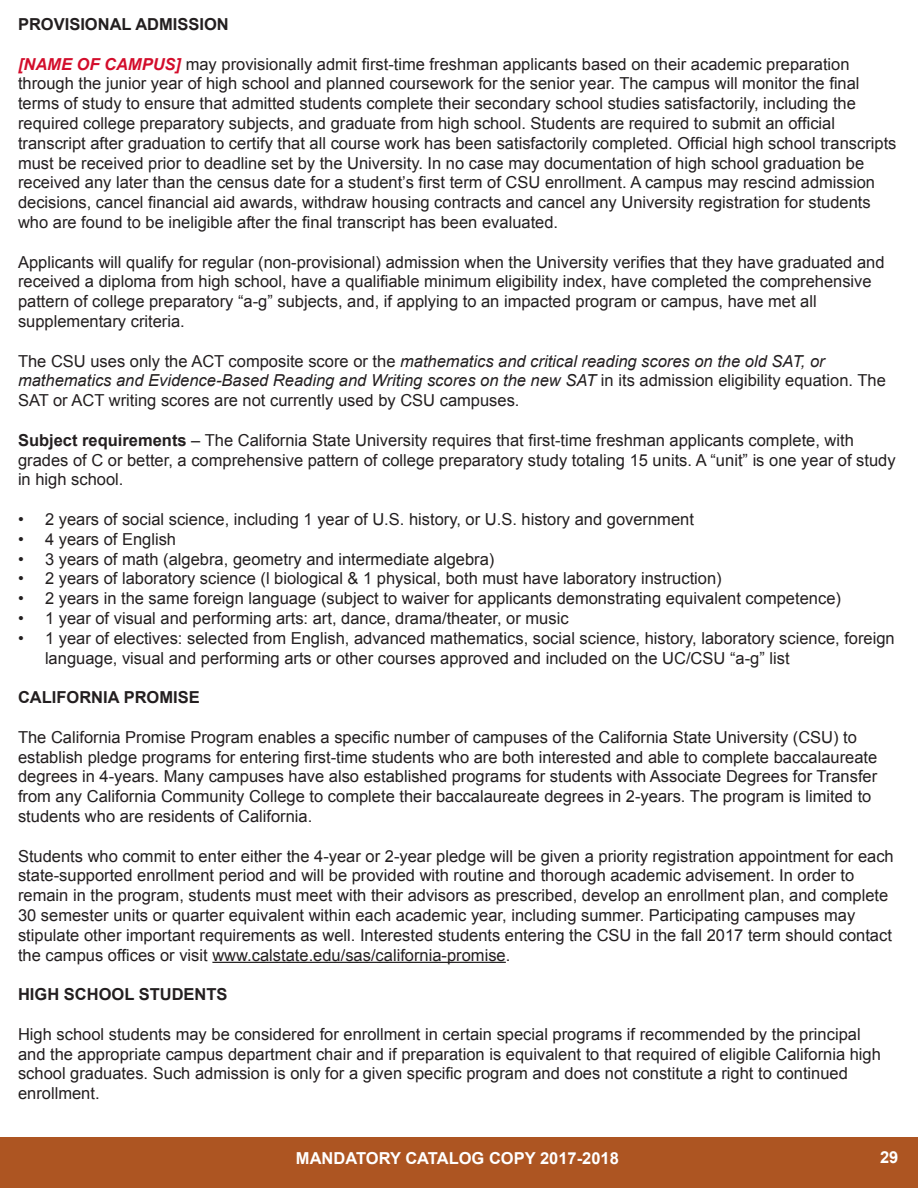
<style>
.page{position:relative;width:918px;height:1188px;background:#fff}
.page>*{position:absolute;margin:0;border:0;box-sizing:border-box;transform-origin:0 0}
.Campus_Titles{font:16.5px/19.8px "Arial";color:#231f20}
.Campus_Titles-2{font:700 16.5px "Arial";color:#231f20}
.t1{font:700 16.5px "Arial";color:#fff}
.s1{font-weight:700;font-style:italic;color:#d30d2b}
.s2{font-style:italic}
.s3{font-weight:700}
</style>
<div class="page">
<div style="left:0;top:1137px;width:43px;height:51px;background:#ad5522"></div>
<div style="left:18px;top:1137px;width:900px;height:51px;background:#ad5522"></div>
<hr style="left:212px;top:962px;width:294px;height:1px;background:#231f20">
<p class="Campus_Titles-2" style="left:18px;top:13px;width:212px">PROVISIONAL ADMISSION</p>
<p class="Campus_Titles" style="left:18px;top:54px;width:880px"><span class="s1">[NAME OF CAMPUS]</span> may provisionally admit first-time freshman applicants based on their academic preparation through the junior year of high school and planned coursework for the senior year. The campus will monitor the final terms of study to ensure that admitted students complete their secondary school studies satisfactorily, including the required college preparatory subjects, and graduate from high school. Students are required to submit an official transcript after graduation to certify that all course work has been satisfactorily completed. Official high school transcripts must be received prior to deadline set by the University. In no case may documentation of high school graduation be received any later than the census date for a student’s first term of CSU enrollment. A campus may rescind admission decisions, cancel financial aid awards, withdraw housing contracts and cancel any University registration for students who are found to be ineligible after the final transcript has been evaluated.</p>
<p class="Campus_Titles" style="left:18px;top:252px;width:868px">Applicants will qualify for regular (non-provisional) admission when the University verifies that they have graduated and received a diploma from high school, have a qualifiable minimum eligibility index, have completed the comprehensive pattern of college preparatory “a-g” subjects, and, if applying to an impacted program or campus, have met all supplementary criteria.</p>
<p class="Campus_Titles" style="left:18px;top:351px;width:869px">The CSU uses only the ACT composite score or the <span class="s2">mathematics and critical reading scores on the old SAT, or mathematics and Evidence-Based Reading and Writing scores on the new SAT</span> in its admission eligibility equation. The<br>SAT or ACT writing scores are not currently used by CSU campuses.</p>
<p class="Campus_Titles" style="left:18px;top:430px;width:879px"><span class="s3">Subject requirements</span> – The California State University requires that first-time freshman applicants complete, with grades of C or better, a comprehensive pattern of college preparatory study totaling 15 units. A “unit” is one year of study in high school.</p>
<p class="Campus_Titles" style="left:18px;top:509px;width:677px">• 2 years of social science, including 1 year of U.S. history, or U.S. history and government</p>
<p class="Campus_Titles" style="left:18px;top:529px;width:160px">• 4 years of English</p>
<p class="Campus_Titles" style="left:18px;top:549px;width:478px">• 3 years of math (algebra, geometry and intermediate algebra)</p>
<p class="Campus_Titles" style="left:18px;top:569px;width:705px">• 2 years of laboratory science (l biological &amp; 1 physical, both must have laboratory instruction)</p>
<p class="Campus_Titles" style="left:18px;top:589px;width:825px">• 2 years in the same foreign language (subject to waiver for applicants demonstrating equivalent competence)</p>
<p class="Campus_Titles" style="left:18px;top:608px;width:552px">• 1 year of visual and performing arts: art, dance, drama/theater, or music</p>
<p class="Campus_Titles" style="left:45px;top:628px;width:851px;text-indent:-27px">• 1 year of electives: selected from English, advanced mathematics, social science, history, laboratory science, foreign language, visual and performing arts or other courses approved and included on the UC/CSU “a-g” list</p>
<p class="Campus_Titles-2" style="left:18px;top:686px;width:183px">CALIFORNIA PROMISE</p>
<p class="Campus_Titles" style="left:18px;top:727px;width:861px">The California Promise Program enables a specific number of campuses of the California State University (CSU) to establish pledge programs for entering first-time students who are both interested and able to complete baccalaureate degrees in 4-years. Many campuses have also established programs for students with Associate Degrees for Transfer from any California Community College to complete their baccalaureate degrees in 2-years. The program is limited to students who are residents of California.</p>
<p class="Campus_Titles" style="left:18px;top:846px;width:877px">Students who commit to enter either the 4-year or 2-year pledge will be given a priority registration appointment for each state-supported enrollment period and will be provided with routine and thorough academic advisement. In order to remain in the program, students must meet with their advisors as prescribed, develop an enrollment plan, and complete 30 semester units or quarter equivalent within each academic year, including summer. Participating campuses may stipulate other important requirements as well. Interested students entering the CSU in the fall 2017 term should contact the campus offices or visit www.calstate.edu/sas/california-promise.</p>
<p class="Campus_Titles-2" style="left:18px;top:983px;width:211px">HIGH SCHOOL STUDENTS</p>
<p class="Campus_Titles" style="left:18px;top:1024px;width:864px">High school students may be considered for enrollment in certain special programs if recommended by the principal and the appropriate campus department chair and if preparation is equivalent to that required of eligible California high school graduates. Such admission is only for a given specific program and does not constitute a right to continued enrollment.</p>
<p class="t1" style="left:296px;top:1147px;width:325px">MANDATORY CATALOG COPY 2017-2018</p>
<p class="t1" style="left:880px;top:1147px;width:20px">29</p>
</div>
